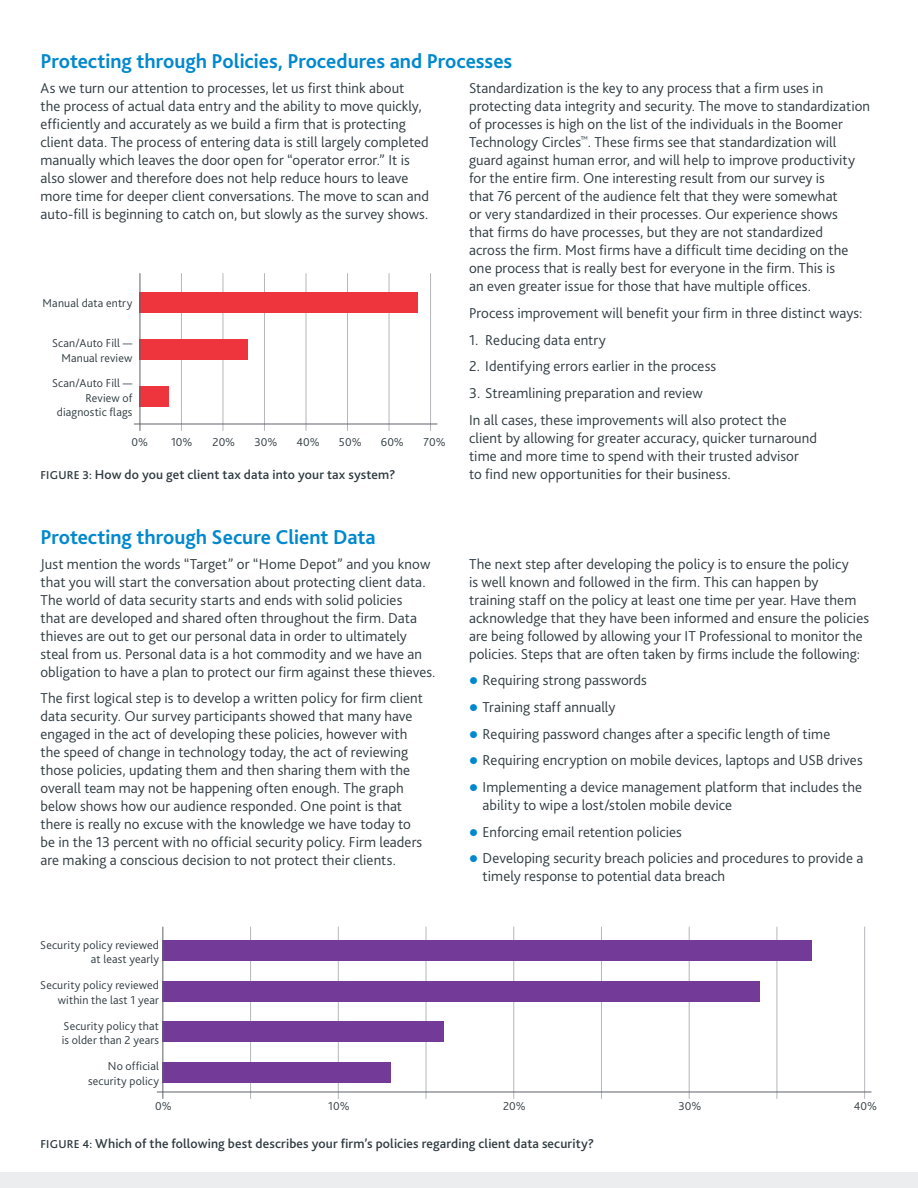
<style>
.page{position:relative;width:918px;height:1188px;background:#fff}
.page>*{position:absolute;margin:0;border:0;box-sizing:border-box;transform-origin:0 0}
.Heading_1{font:700 21px "Bliss 2";color:#0088ce}
.Body_-_balance_lines{font:300 15px/18px "Bliss 2";letter-spacing:.005em;color:#2f3b41}
.Heading_2{font:500 13.5px "Bliss 2";letter-spacing:.01em;color:#2f3b41}
.Body_-_balance_lines-2{font:300 12px/14.4px "Bliss 2";letter-spacing:.01em;color:#2f3b41;text-align:right}
.s1{font-size:12px}
.s2{color:#0088ce}
</style>
<div class="page">
<div style="left:0;top:1172px;width:918px;height:16px;background:#ecedee"></div>
<hr style="left:223px;top:273px;width:1px;height:158px;background:#b5b7bb">
<hr style="left:181px;top:273px;width:1px;height:158px;background:#b5b7bb">
<hr style="left:306px;top:273px;width:1px;height:158px;background:#b5b7bb">
<hr style="left:264px;top:273px;width:1px;height:158px;background:#b5b7bb">
<hr style="left:389px;top:273px;width:1px;height:158px;background:#b5b7bb">
<hr style="left:347px;top:273px;width:1px;height:158px;background:#b5b7bb">
<hr style="left:430px;top:273px;width:1px;height:158px;background:#b5b7bb">
<div style="left:140px;top:292px;width:278px;height:20px;background:#ee343d"></div>
<div style="left:140px;top:339px;width:108px;height:21px;background:#ee343d"></div>
<div style="left:140px;top:387px;width:29px;height:20px;background:#ee343d"></div>
<hr style="left:134px;top:424px;width:303px;height:1px;background:#5f6369">
<hr style="left:140px;top:273px;width:1px;height:158px;background:#5f6369">
<hr style="left:513px;top:927px;width:1px;height:172px;background:#b5b7bb">
<hr style="left:426px;top:927px;width:1px;height:172px;background:#b5b7bb">
<hr style="left:338px;top:927px;width:1px;height:172px;background:#b5b7bb">
<hr style="left:250px;top:927px;width:1px;height:172px;background:#b5b7bb">
<hr style="left:864px;top:927px;width:1px;height:172px;background:#b5b7bb">
<hr style="left:777px;top:927px;width:1px;height:172px;background:#b5b7bb">
<hr style="left:689px;top:927px;width:1px;height:172px;background:#b5b7bb">
<hr style="left:601px;top:927px;width:1px;height:172px;background:#b5b7bb">
<div style="left:162px;top:981px;width:598px;height:20px;background:#743a97"></div>
<div style="left:162px;top:941px;width:650px;height:20px;background:#743a97"></div>
<div style="left:162px;top:1022px;width:282px;height:20px;background:#743a97"></div>
<div style="left:162px;top:1062px;width:229px;height:20px;background:#743a97"></div>
<hr style="left:157px;top:1092px;width:714px;height:1px;background:#5f6369">
<hr style="left:162px;top:927px;width:1px;height:172px;background:#5f6369">
<p class="Heading_1" style="left:41px;top:48px;width:473px">Protecting through Policies, Procedures and Processes</p>
<p class="Body_-_balance_lines" style="left:41px;top:79px;width:390px">As we turn our attention to processes, let us first think about<br>the process of actual data entry and the ability to move quickly, efficiently and accurately as we build a firm that is protecting client data. The process of entering data is still largely completed manually which leaves the door open for “operator error.” It is also slower and therefore does not help reduce hours to leave more time for deeper client conversations. The move to scan and auto-fill is beginning to catch on, but slowly as the survey shows.</p>
<p class="Body_-_balance_lines" style="left:469px;top:79px;width:403px">Standardization is the key to any process that a firm uses in protecting data integrity and security. The move to standardization of processes is high on the list of the individuals in the Boomer Technology Circles<sup>™</sup>. These firms see that standardization will guard against human error, and will help to improve productivity for the entire firm. One interesting result from our survey is<br>that 76 percent of the audience felt that they were somewhat<br>or very standardized in their processes. Our experience shows<br>that firms do have processes, but they are not standardized<br>across the firm. Most firms have a difficult time deciding on the one process that is really best for everyone in the firm. This is<br>an even greater issue for those that have multiple offices.</p>
<p class="Body_-_balance_lines" style="left:469px;top:304px;width:395px">Process improvement will benefit your firm in three distinct ways:</p>
<p class="Body_-_balance_lines" style="left:469px;top:330px;width:138px">1. Reducing data entry</p>
<p class="Body_-_balance_lines" style="left:469px;top:357px;width:249px">2. Identifying errors earlier in the process</p>
<p class="Body_-_balance_lines" style="left:469px;top:384px;width:235px">3. Streamlining preparation and review</p>
<p class="Body_-_balance_lines" style="left:469px;top:410px;width:350px">In all cases, these improvements will also protect the client by allowing for greater accuracy, quicker turnaround time and more time to spend with their trusted advisor<br>to find new opportunities for their business.</p>
<p class="Body_-_balance_lines-2" style="left:43px;top:296px;width:91px">Manual data entry</p>
<p class="Body_-_balance_lines-2" style="left:52px;top:336px;width:82px">Scan/Auto Fill —<br>Manual review</p>
<p class="Body_-_balance_lines-2" style="left:52px;top:376px;width:82px">Scan/Auto Fill —<br>Review of diagnostic flags</p>
<p class="Body_-_balance_lines-2" style="left:131px;top:435px;width:18px">0%</p>
<p class="Body_-_balance_lines-2" style="left:171px;top:435px;width:23px">10%</p>
<p class="Body_-_balance_lines-2" style="left:213px;top:435px;width:24px">20%</p>
<p class="Body_-_balance_lines-2" style="left:255px;top:435px;width:24px">30%</p>
<p class="Body_-_balance_lines-2" style="left:297px;top:435px;width:25px">40%</p>
<p class="Body_-_balance_lines-2" style="left:339px;top:435px;width:24px">50%</p>
<p class="Body_-_balance_lines-2" style="left:381px;top:435px;width:24px">60%</p>
<p class="Body_-_balance_lines-2" style="left:423px;top:435px;width:24px">70%</p>
<p class="Heading_2" style="left:41px;top:467px;width:357px"><span class="s1">FIGURE 3:</span> How do you get client tax data into your tax system?</p>
<p class="Heading_1" style="left:41px;top:524px;width:337px">Protecting through Secure Client Data</p>
<p class="Body_-_balance_lines" style="left:40px;top:554px;width:397px">Just mention the words “Target” or “Home Depot” and you know that you will start the conversation about protecting client data.<br>The world of data security starts and ends with solid policies<br>that are developed and shared often throughout the firm. Data thieves are out to get our personal data in order to ultimately steal from us. Personal data is a hot commodity and we have an obligation to have a plan to protect our firm against these thieves.</p>
<p class="Body_-_balance_lines" style="left:40px;top:689px;width:384px">The first logical step is to develop a written policy for firm client data security. Our survey participants showed that many have engaged in the act of developing these policies, however with the speed of change in technology today, the act of reviewing those policies, updating them and then sharing them with the overall team may not be happening often enough. The graph below shows how our audience responded. One point is that there is really no excuse with the knowledge we have today to be in the 13 percent with no official security policy. Firm leaders are making a conscious decision to not protect their clients.</p>
<p class="Body_-_balance_lines-2" style="left:40px;top:937px;width:120px">Security policy reviewed at least yearly</p>
<p class="Body_-_balance_lines-2" style="left:40px;top:978px;width:120px">Security policy reviewed within the last 1 year</p>
<p class="Body_-_balance_lines-2" style="left:62px;top:1018px;width:99px;text-align:left">Security policy that is older than 2 years</p>
<p class="Body_-_balance_lines-2" style="left:88px;top:1059px;width:72px">No official security policy</p>
<p class="Body_-_balance_lines" style="left:469px;top:554px;width:401px">The next step after developing the policy is to ensure the policy<br>is well known and followed in the firm. This can happen by<br>training staff on the policy at least one time per year. Have them acknowledge that they have been informed and ensure the policies are being followed by allowing your IT Professional to monitor the policies. Steps that are often taken by firms include the following:</p>
<p class="Body_-_balance_lines" style="left:469px;top:671px;width:179px"><span class="s2">●</span> Requiring strong passwords</p>
<p class="Body_-_balance_lines" style="left:469px;top:698px;width:148px"><span class="s2">●</span> Training staff annually</p>
<p class="Body_-_balance_lines" style="left:469px;top:724px;width:363px"><span class="s2">●</span> Requiring password changes after a specific length of time</p>
<p class="Body_-_balance_lines" style="left:469px;top:751px;width:395px"><span class="s2">●</span> Requiring encryption on mobile devices, laptops and USB drives</p>
<p class="Body_-_balance_lines" style="left:483px;top:778px;width:381px;text-indent:-14px"><span class="s2">●</span> Implementing a device management platform that includes the ability to wipe a lost/stolen mobile device</p>
<p class="Body_-_balance_lines" style="left:469px;top:822px;width:214px"><span class="s2">●</span> Enforcing email retention policies</p>
<p class="Body_-_balance_lines" style="left:483px;top:849px;width:382px;text-indent:-14px"><span class="s2">●</span> Developing security breach policies and procedures to provide a timely response to potential data breach</p>
<p class="Body_-_balance_lines-2" style="left:155px;top:1098px;width:18px">0%</p>
<p class="Body_-_balance_lines-2" style="left:328px;top:1098px;width:23px">10%</p>
<p class="Body_-_balance_lines-2" style="left:503px;top:1098px;width:24px">20%</p>
<p class="Body_-_balance_lines-2" style="left:679px;top:1098px;width:24px">30%</p>
<p class="Body_-_balance_lines-2" style="left:854px;top:1098px;width:25px">40%</p>
<p class="Heading_2" style="left:41px;top:1135px;width:555px"><span class="s1">FIGURE 4:</span> Which of the following best describes your firm’s policies regarding client data security?</p>
</div>
